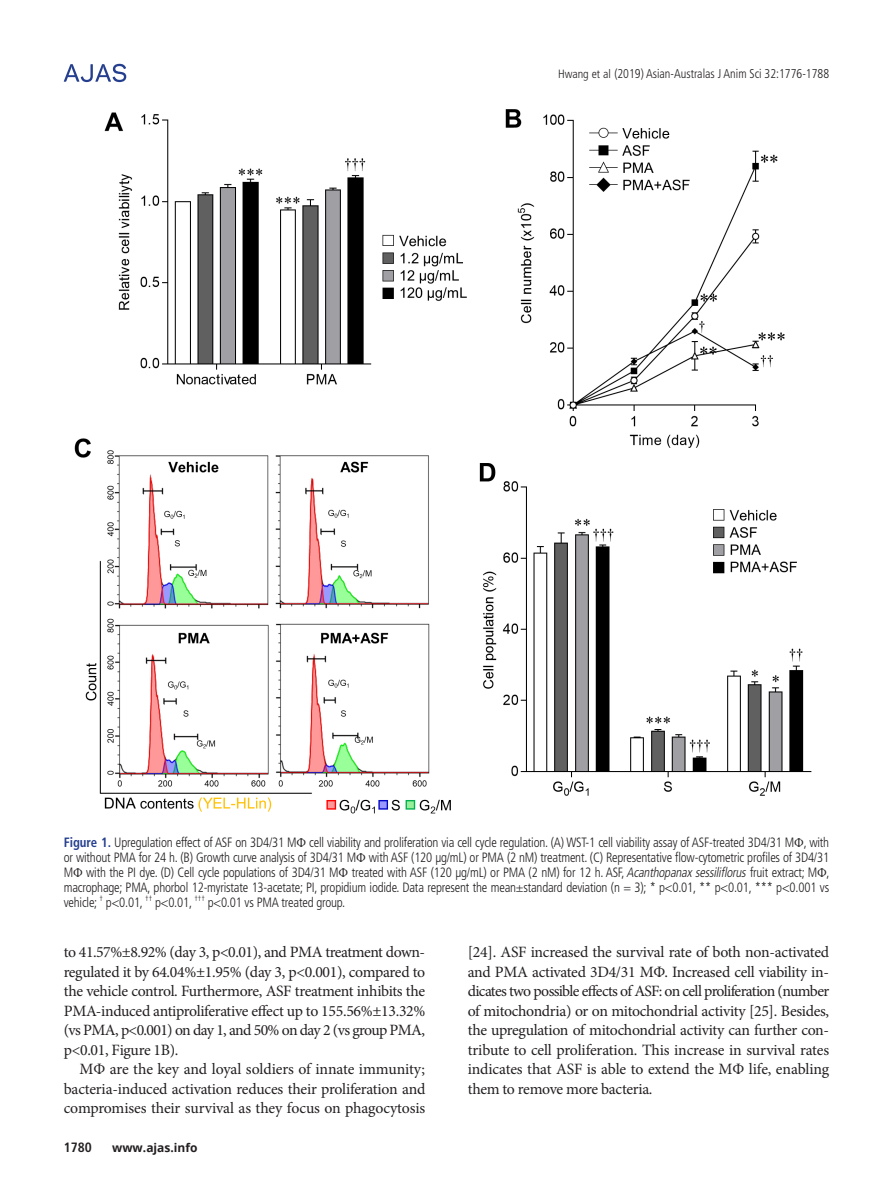
<style>
.page{position:relative;width:893px;height:1191px;background:#fff}
.page>*{position:absolute;margin:0;border:0;box-sizing:border-box;transform-origin:0 0}
.본문{font:15.75px/19.5px "Minion Pro";letter-spacing:-.015em;color:#231f20;text-align:justify}
.표_그림__제목{font:300 condensed 13.5px/15px "Frutiger LT Std";letter-spacing:-.015em;color:#231f20;text-align:justify;scale:.95 1}
.t1{font:700 condensed 13.5px "Frutiger LT Std";color:#231f20}
.t2{font:300 condensed 12.75px "Frutiger LT Std";color:#231f20;scale:.95 1}
.t3{font:700 12px "Open Sans";color:#231f20}
.표_그림__제목-2{font:300 condensed 7.8px "Frutiger LT Std";color:#231f20;scale:.95 1}
.s1{font-size:12px}
.s2{font-weight:700;color:#253f8e}
.s3{font-family:"Minion Pro";font-weight:400;font-stretch:normal}
.s4{font-style:italic}
</style>
<div class="page">
<svg style="left:64px;top:64px;width:62px;height:18px"></svg>
<img style="left:74px;top:109px;width:738px;height:705px">
<p class="t2" style="left:558px;top:66px;width:287px"><span class="s1">Hwang et al</span> (2019) Asian-Australas J Anim Sci 32:1776-1788</p>
<p class="표_그림__제목" style="left:64px;top:835px;width:808px"><span class="s2">Figure 1.</span> Upregulation effect of ASF on 3D4/31 M<span class="s3">Φ</span> cell viability and proliferation via cell cycle regulation. (A) WST-1 cell viability assay of ASF-treated 3D4/31 M<span class="s3">Φ</span>, with or without PMA for 24 h. (B) Growth curve analysis of 3D4/31 M<span class="s3">Φ</span> with ASF (120 μg/mL) or PMA (2 nM) treatment. (C) Representative flow-cytometric profiles of 3D4/31<br>M<span class="s3">Φ</span> with the PI dye. (D) Cell cycle populations of 3D4/31 M<span class="s3">Φ</span> treated with ASF (120 μg/mL) or PMA (2 nM) for 12 h. ASF, <span class="s4">Acanthopanaxsessiliflorus</span> fruit extract; M<span class="s3">Φ</span>, macrophage; PMA, phorbol 12-myristate 13-acetate; PI, propidium iodide. Data represent the mean±standard deviation (n = 3); * p&lt;0.01, ** p&lt;0.01, *** p&lt;0.001 vs vehicle;</p>
<p class="표_그림__제목-2" style="left:100px;top:893px;width:5px">†</p>
<p class="표_그림__제목" style="left:106px;top:895px;width:41px">p&lt;0.01,</p>
<p class="표_그림__제목-2" style="left:145px;top:893px;width:9px">††</p>
<p class="표_그림__제목" style="left:155px;top:895px;width:41px">p&lt;0.01,</p>
<p class="표_그림__제목-2" style="left:194px;top:893px;width:13px">†††</p>
<p class="표_그림__제목" style="left:208px;top:895px;width:146px">p&lt;0.01 vs PMA treated group.</p>
<p class="본문" style="left:64px;top:942px;width:363px">to 41.57%±8.92% (day 3, p&lt;0.01), and PMA treatment down&shy;regulated it by 64.04%±1.95% (day 3, p&lt;0.001), compared to the vehicle control. Furthermore, ASF treatment inhibits the PMA-induced antiproliferative effect up to 155.56%±13.32% (vs PMA, p&lt;0.001) on day 1, and 50% on day 2 (vs group PMA, p&lt;0.01, Figure 1B).</p>
<p class="본문" style="left:64px;top:1059px;width:363px;text-indent:16px">MΦ are the key and loyal soldiers of innate immunity; bacteria-induced activation reduces their proliferation and compromises their survival as they focus on phagocytosis</p>
<p class="t1" style="left:64px;top:1139px;width:30px">1780</p>
<p class="t3" style="left:112px;top:1138px;width:87px">www.ajas.info</p>
<p class="본문" style="left:468px;top:942px;width:363px">[24]. ASF increased the survival rate of both non-activated and PMA activated 3D4/31 MΦ. Increased cell viability in&shy;dicates two possible effects of ASF: on cell proliferation (number of mitochondria) or on mitochondrial activity [25]. Besides, the upregulation of mitochondrial activity can further con&shy;tribute to cell proliferation. This increase in survival rates indicates that ASF is able to extend the MΦ life, enabling them to remove more bacteria.</p>
</div>
